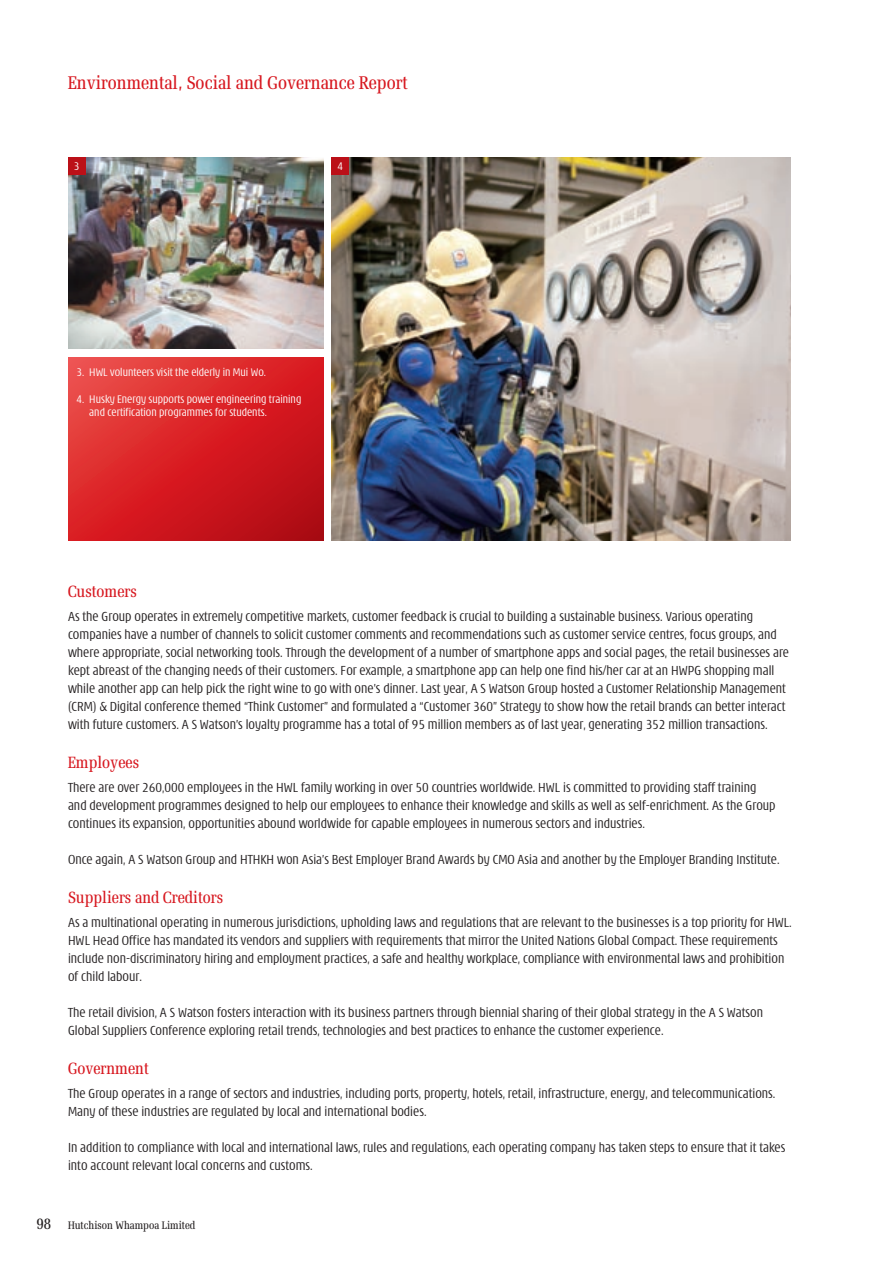
<style>
.page{position:relative;width:893px;height:1263px;background:#fff}
.page>*{position:absolute;margin:0;border:0;box-sizing:border-box;transform-origin:0 0}
.t1{font:20.25px "Verona";color:#d7171f}
.t2{font:18px "Verona";color:#d7171f}
.t3{font:300 condensed 14.25px/18px "Modena";color:#231f20}
.t4{font:300 condensed 12px/13.5px "Modena";color:#fff}
.t5{font:12px "Verona";color:#231f20}
.s1{font-size:16.5px}
</style>
<div class="page">
<img style="left:332px;top:157px;width:459px;height:383px">
<img style="left:68px;top:157px;width:255px;height:192px">
<svg style="left:68px;top:357px;width:255px;height:183px;background:#d52226"></svg>
<div style="left:68px;top:157px;width:17px;height:17px;background:#bb1018"></div>
<div style="left:332px;top:157px;width:17px;height:17px;background:#bb1018"></div>
<h1 class="t1" style="left:68px;top:73px;width:341px">Environmental, Social and Governance Report</h1>
<p class="t4" style="left:74px;top:160px;width:7px">3</p>
<p class="t4" style="left:337px;top:160px;width:7px">4</p>
<p class="t4" style="left:77px;top:365px;width:191px">3. HWL volunteers visit the elderly in Mui Wo.</p>
<p class="t4" style="left:89px;top:392px;width:214px;text-indent:-13px">4. Husky Energy supports power engineering training and certification programmes for students.</p>
<p class="t2" style="left:68px;top:583px;width:70px">Customers</p>
<p class="t3" style="left:68px;top:608px;width:723px">As the Group operates in extremely competitive markets, customer feedback is crucial to building a sustainable business. Various operating companies have a number of channels to solicit customer comments and recommendations such as customer service centres, focus groups, and where appropriate, social networking tools. Through the development of a number of smartphone apps and social pages, the retail businesses are kept abreast of the changing needs of their customers. For example, a smartphone app can help one find his/her car at an HWPG shopping mall while another app can help pick the right wine to go with one’s dinner. Last year, A S Watson Group hosted a Customer Relationship Management (CRM) &amp; Digital conference themed “Think Customer” and formulated a “Customer 360” Strategy to show how the retail brands can better interact with future customers. A S Watson’s loyalty programme has a total of 95 million members as of last year, generating 352 million transactions.</p>
<p class="t2" style="left:68px;top:754px;width:73px">Employees</p>
<p class="t3" style="left:68px;top:779px;width:709px">There are over 260,000 employees in the HWL family working in over 50 countries worldwide. HWL is committed to providing staff training and development programmes designed to help our employees to enhance their knowledge and skills as well as self-enrichment. As the Group continues its expansion, opportunities abound worldwide for capable employees in numerous sectors and industries.</p>
<p class="t3" style="left:68px;top:851px;width:713px">Once again, A S Watson Group and HTHKH won Asia’s Best Employer Brand Awards by CMO Asia and another by the Employer Branding Institute.</p>
<p class="t2" style="left:68px;top:889px;width:157px">Suppliers and Creditors</p>
<p class="t3" style="left:68px;top:914px;width:725px">As a multinational operating in numerous jurisdictions, upholding laws and regulations that are relevant to the businesses is a top priority for HWL.<br>HWL Head Office has mandated its vendors and suppliers with requirements that mirror the United Nations Global Compact. These requirements include non-discriminatory hiring and employment practices, a safe and healthy workplace, compliance with environmental laws and prohibition of child labour.</p>
<p class="t3" style="left:68px;top:1004px;width:697px">The retail division, A S Watson fosters interaction with its business partners through biennial sharing of their global strategy in the A S Watson<br>Global Suppliers Conference exploring retail trends, technologies and best practices to enhance the customer experience.</p>
<p class="t2" style="left:68px;top:1060px;width:82px">Government</p>
<p class="t3" style="left:68px;top:1085px;width:709px">The Group operates in a range of sectors and industries, including ports, property, hotels, retail, infrastructure, energy, and telecommunications.<br>Many of these industries are regulated by local and international bodies.</p>
<p class="t3" style="left:68px;top:1139px;width:719px">In addition to compliance with local and international laws, rules and regulations, each operating company has taken steps to ensure that it takes into account relevant local concerns and customs.</p>
<p class="t5" style="left:36px;top:1219px;width:161px"><span class="s1">98</span> Hutchison Whampoa Limited</p>
</div>
